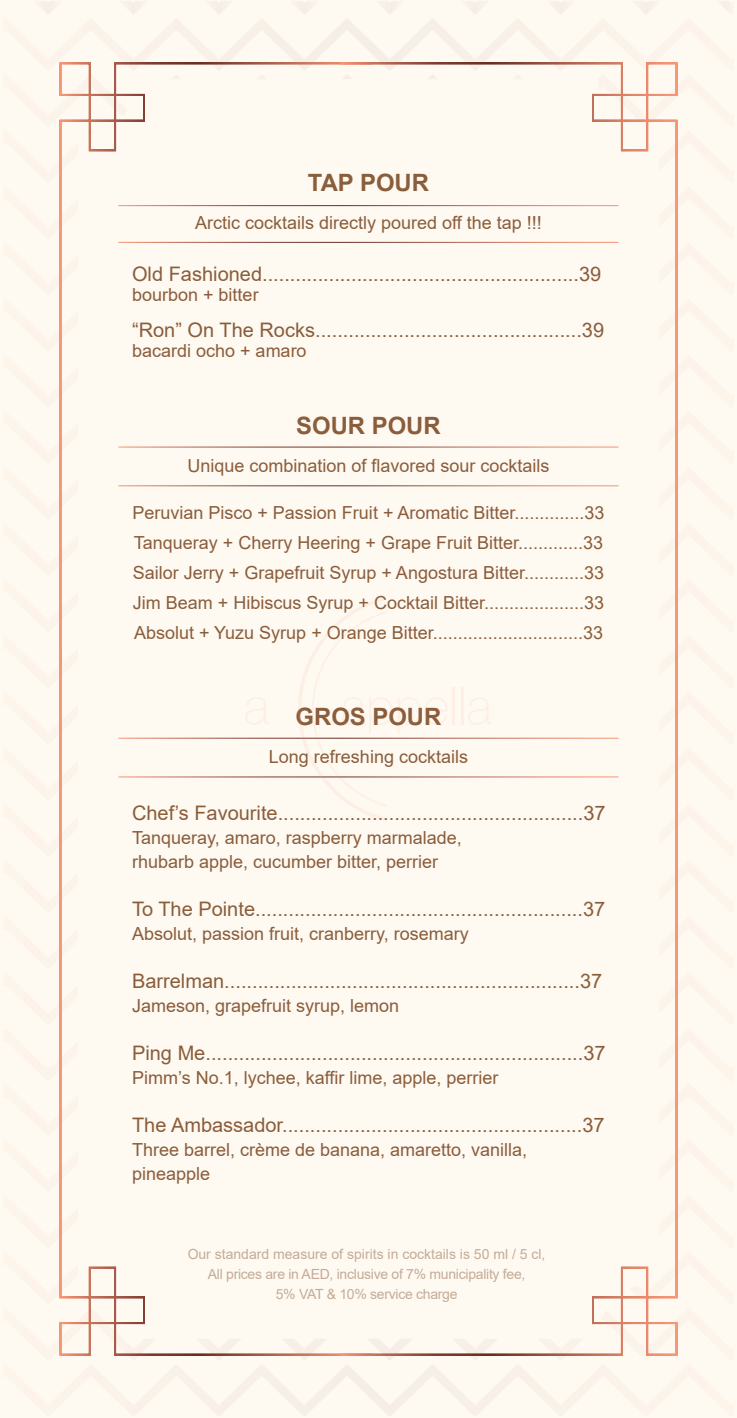
<style>
.page{position:relative;width:737px;height:1418px;background:#fff}
.page>*{position:absolute;margin:0;border:0;box-sizing:border-box;transform-origin:0 0}
.t1{font:700 23.8px "Arial";color:#8a5d3b}
.t2{font:20px "Arial";color:#8a5d3b}
.t3{font:18px/30px "Arial";color:#8a5d3b}
.t4{font:14px/19.8px "Arial";letter-spacing:-.02em;color:#8a5d3b;text-align:center}
</style>
<div class="page">
<div style="left:3px;top:1px;width:731px;height:1416px;background:#fef9f1"></div>
<h1 class="t1" style="left:308px;top:166px;width:123px">TAP POUR</h1>
<p class="t3" style="left:195px;top:208px;width:348px">Arctic cocktails directly poured off the tap !!!</p>
<p class="t2" style="left:132px;top:260px;width:471px">Old Fashioned.........................................................39</p>
<p class="t3" style="left:132px;top:280px;width:128px">bourbon + bitter</p>
<p class="t2" style="left:132px;top:316px;width:474px">“Ron” On The Rocks................................................39</p>
<p class="t3" style="left:132px;top:336px;width:176px">bacardi ocho + amaro</p>
<h1 class="t1" style="left:296px;top:408px;width:146px">SOUR POUR</h1>
<p class="t3" style="left:187px;top:450px;width:364px">Unique combination of flavored sour cocktails</p>
<p class="t3" style="left:132px;top:497px;width:474px;text-align:justify">Peruvian Pisco + Passion Fruit + Aromatic Bitter..............33<br>Tanqueray + Cherry Heering + Grape Fruit Bitter.............33<br>Sailor Jerry + Grapefruit Syrup + Angostura Bitter............33<br>Jim Beam + Hibiscus Syrup + Cocktail Bitter....................33<br>Absolut + Yuzu Syrup + Orange Bitter..............................33</p>
<h1 class="t1" style="left:296px;top:699px;width:147px">GROS POUR</h1>
<p class="t3" style="left:269px;top:741px;width:201px">Long refreshing cocktails</p>
<p class="t2" style="left:132px;top:799px;width:475px">Chef’s Favourite.......................................................37</p>
<p class="t3" style="left:132px;top:825px;width:331px;line-height:24px">Tanqueray, amaro, raspberry marmalade, rhubarb apple, cucumber bitter, perrier</p>
<p class="t2" style="left:132px;top:895px;width:475px">To The Pointe...........................................................37</p>
<p class="t3" style="left:132px;top:918px;width:338px">Absolut, passion fruit, cranberry, rosemary</p>
<p class="t2" style="left:132px;top:967px;width:472px">Barrelman................................................................37</p>
<p class="t3" style="left:132px;top:990px;width:269px">Jameson, grapefruit syrup, lemon</p>
<p class="t2" style="left:132px;top:1039px;width:475px">Ping Me....................................................................37</p>
<p class="t3" style="left:132px;top:1062px;width:368px">Pimm’s No.1, lychee, kaffir lime, apple, perrier</p>
<p class="t2" style="left:132px;top:1111px;width:474px">The Ambassador......................................................37</p>
<p class="t3" style="left:132px;top:1137px;width:397px;line-height:24px">Three barrel, crème de banana, amaretto, vanilla, pineapple</p>
<p class="t4" style="left:188px;top:1244px;width:359px">Our standard measure of spirits in cocktails is 50 ml / 5 cl,<br>All prices are in AED, inclusive of 7% municipality fee,<br>5% VAT &amp; 10% service charge</p>
</div>
